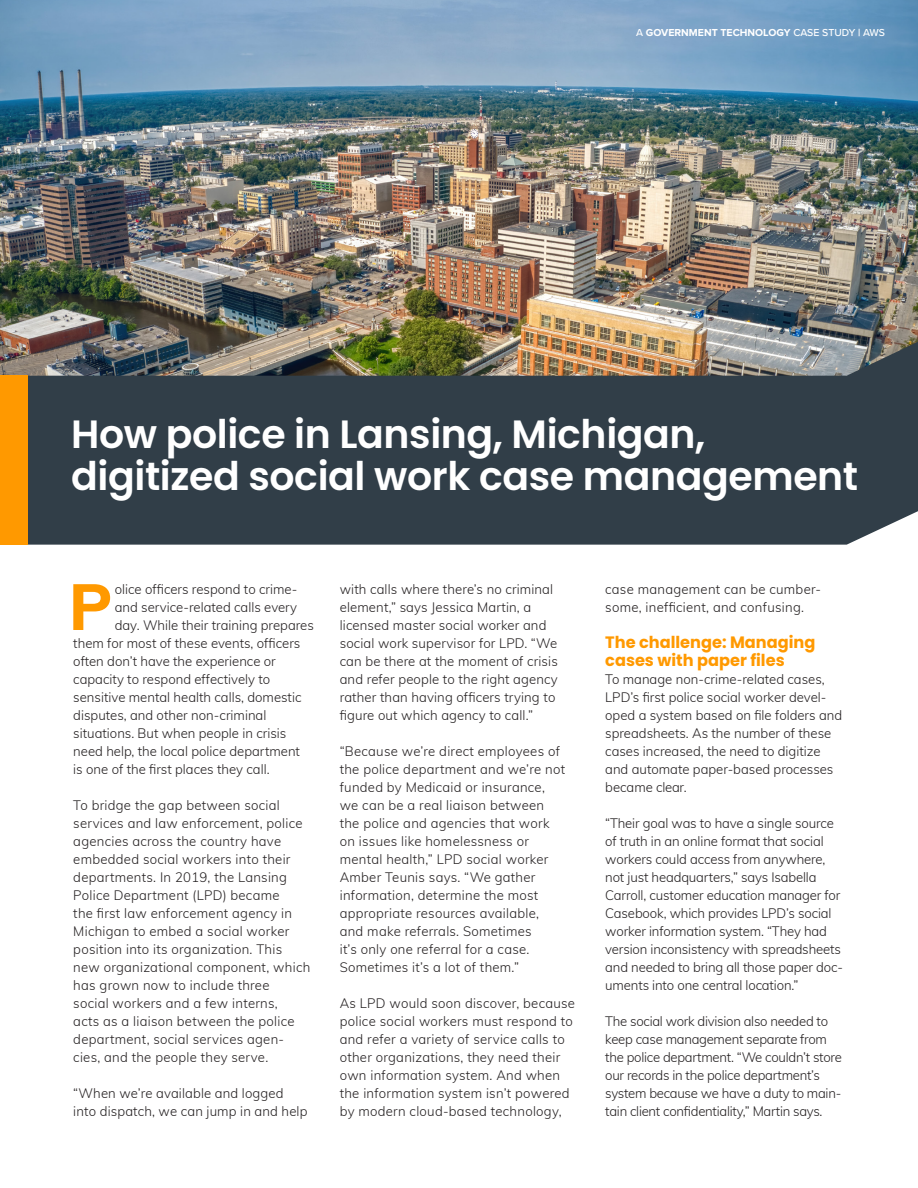
<style>
.page{position:relative;width:918px;height:1188px;background:#fff}
.page>*{position:absolute;margin:0;border:0;box-sizing:border-box;transform-origin:0 0}
.t1{font:800 64.35px "Muli";color:#f90}
.t2{font:600 39.45px/42.2px "Poppins";letter-spacing:-.01em;color:#fff}
.t3{font:700 16.5px/18px "Poppins";color:#f90}
.t4{font:300 13.35px/18px "Muli";letter-spacing:.01em;color:#231f20}
.t5{font:300 13.35px/18px "Muli";letter-spacing:-.01em;color:#231f20}
.t6{font:300 13.35px/18px "Muli";letter-spacing:-.02em;color:#231f20}
.t7{font:700 10.5px "Proxima Nova";color:#fff}
.s1{font-weight:500}
</style>
<div class="page">
<img style="left:0;top:0;width:918px;height:342px">
<svg style="left:0;top:342px;width:918px;height:203px;background:#424a4d"></svg>
<div style="left:0;top:375px;width:27px;height:170px;background:#f90"></div>
<p class="t7" style="left:636px;top:27px;width:251px"><span class="s1">A</span> GOVERNMENT TECHNOLOGY <span class="s1">CASE STUDY</span> | <span class="s1">AWS</span></p>
<p class="t2" style="left:71px;top:413px;width:789px">How police in Lansing, Michigan, digitized social work case management</p>
<p class="t1" style="left:69px;top:560px;width:45px">P</p>
<p class="t4" style="left:115px;top:580px;width:184px">olice officers respond to crime-</p>
<p class="t4" style="left:115px;top:598px;width:184px">and service-related calls every</p>
<p class="t4" style="left:115px;top:616px;width:201px">day. While their training prepares</p>
<p class="t4" style="left:73px;top:634px;width:229px">them for most of these events, officers</p>
<p class="t4" style="left:73px;top:652px;width:204px">often don’t have the experience or</p>
<p class="t4" style="left:73px;top:670px;width:198px">capacity to respond effectively to</p>
<p class="t4" style="left:73px;top:688px;width:230px">sensitive mental health calls, domestic</p>
<p class="t4" style="left:73px;top:706px;width:195px">disputes, and other non-criminal</p>
<p class="t4" style="left:73px;top:724px;width:215px">situations. But when people in crisis</p>
<p class="t4" style="left:73px;top:742px;width:228px">need help, the local police department</p>
<p class="t4" style="left:73px;top:760px;width:198px">is one of the first places they call.</p>
<p class="t4" style="left:73px;top:796px;width:239px">To bridge the gap between social services and law enforcement, police agencies across the country have embedded social workers into their departments. In 2019, the Lansing Police Department (LPD) became<br>the first law enforcement agency in Michigan to embed a social worker position into its organization. This new organizational component, which has grown now to include three<br>social workers and a few interns,<br>acts as a liaison between the police department, social services agen&shy;cies, and the people they serve.</p>
<p class="t4" style="left:73px;top:1084px;width:236px">“When we’re available and logged into dispatch, we can jump in and help</p>
<p class="t4" style="left:340px;top:580px;width:220px">with calls where there’s no criminal element,” says Jessica Martin, a licensed master social worker and social work supervisor for LPD. “We can be there at the moment of crisis and refer people to the right agency rather than having officers trying to figure out which agency to call.”</p>
<p class="t4" style="left:340px;top:742px;width:227px">“Because we’re direct employees of the police department and we’re not funded by Medicaid or insurance, we can be a real liaison between the police and agencies that work on issues like homelessness or mental health,” LPD social worker<br>Amber Teunis says. “We gather information, determine the most appropriate resources available, and make referrals. Sometimes<br>it’s only one referral for a case.<br>Sometimes it’s a lot of them.”</p>
<p class="t4" style="left:340px;top:994px;width:237px">As LPD would soon discover, because police social workers must respond to and refer a variety of service calls to other organizations, they need their own information system. And when the information system isn’t powered by modern cloud-based technology,</p>
<p class="t4" style="left:605px;top:580px;width:217px">case management can be cumber&shy;some, inefficient, and confusing.</p>
<p class="t3" style="left:605px;top:633px;width:212px">The challenge: Managing cases with paper files</p>
<p class="t4" style="left:605px;top:670px;width:238px">To manage non-crime-related cases, LPD’s first police social worker devel&shy;oped a system based on file folders and spreadsheets. As the number of these cases increased, the need to digitize and automate paper-based processes became clear.</p>
<p class="t5" style="left:605px;top:814px;width:239px">“Their goal was to have a single source of truth in an online format that social workers could access from anywhere, not just headquarters,” says Isabella Carroll, customer education manager for Casebook, which provides LPD’s social worker information system. “They had version inconsistency with spreadsheets and needed to bring all those paper doc&shy;uments into one central location.”</p>
<p class="t6" style="left:605px;top:1012px;width:238px">The social work division also needed to keep case management separate from the police department. “We couldn’t store our records in the police department’s system because we have a duty to main&shy;tain client confidentiality,” Martin says.</p>
</div>
